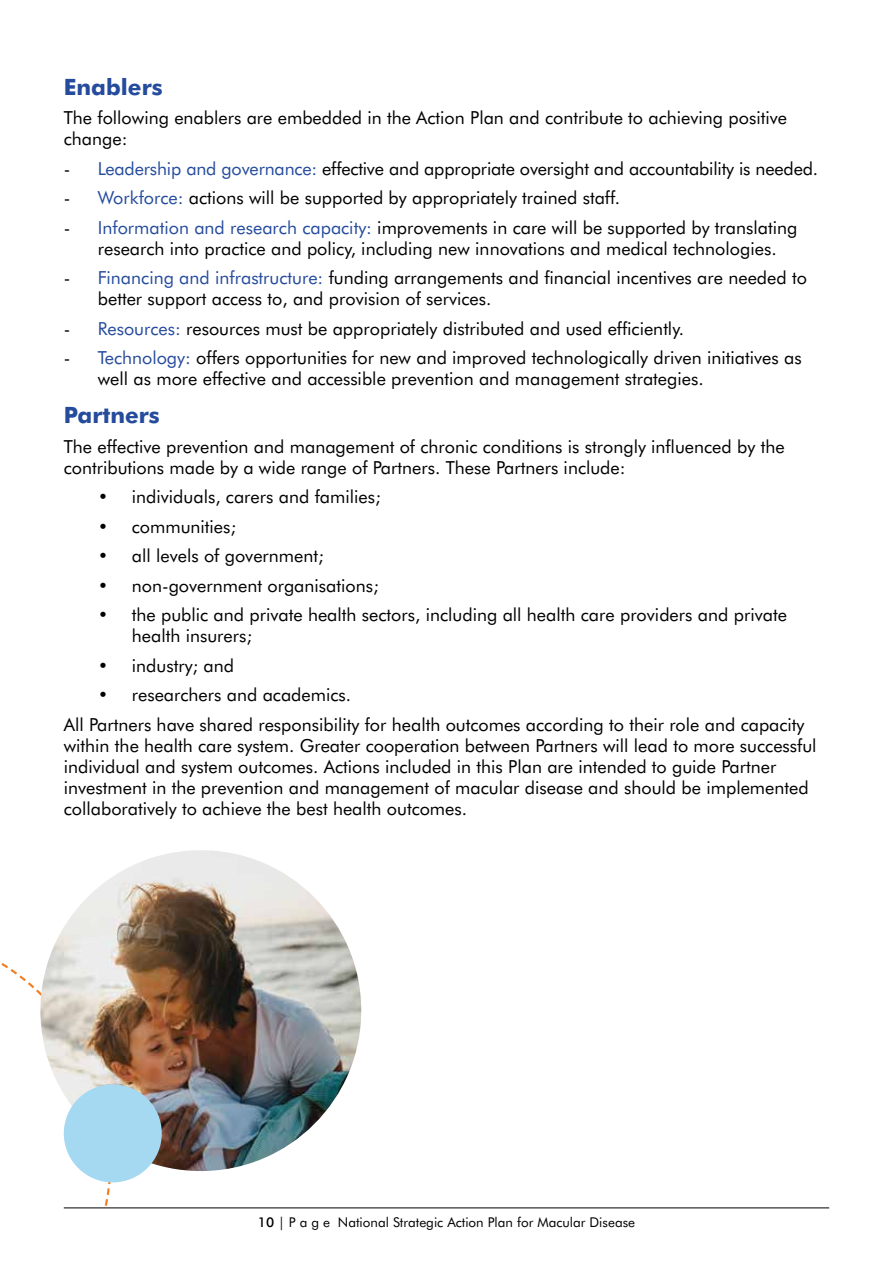
<style>
.page{position:relative;width:893px;height:1263px;background:#fff}
.page>*{position:absolute;margin:0;border:0;box-sizing:border-box;transform-origin:0 0}
.t1{font:700 22.5px "Futura BT";color:#254b9d}
.t2{font:18px/21px "Futura BT";color:#000}
.t3{font:13.5px "Futura BT";color:#000}
.s1{color:#254b9d}
.s2{font-weight:500}
</style>
<div class="page">
<svg style="left:1px;top:963px;width:112px;height:245px"></svg>
<hr style="left:64px;top:1207px;width:765px;height:1px;background:#000">
<img style="left:40px;top:850px;width:321px;height:321px;border-radius:160px">
<div style="left:64px;top:1084px;width:98px;height:98px;background:#a5d9f1;border-radius:50%"></div>
<p class="t1" style="left:64px;top:73px;width:100px">Enablers</p>
<p class="t2" style="left:64px;top:107px;width:725px">The following enablers are embedded in the Action Plan and contribute to achieving positive change:</p>
<p class="t2" style="left:64px;top:158px;width:756px">- <span class="s1">Leadership and governance:</span> effective and appropriate oversight and accountability is needed.</p>
<p class="t2" style="left:64px;top:187px;width:558px">- <span class="s1">Workforce:</span> actions will be supported by appropriately trained staff.</p>
<p class="t2" style="left:98px;top:217px;width:701px;text-indent:-34px">- <span class="s1">Information and research capacity:</span> improvements in care will be supported by translating research into practice and policy, including new innovations and medical technologies.</p>
<p class="t2" style="left:98px;top:267px;width:711px;text-indent:-34px">- <span class="s1">Financing and infrastructure:</span> funding arrangements and financial incentives are needed to better support access to, and provision of services.</p>
<p class="t2" style="left:64px;top:318px;width:622px">- <span class="s1">Resources:</span> resources must be appropriately distributed and used efficiently.</p>
<p class="t2" style="left:98px;top:347px;width:705px;text-indent:-34px">- <span class="s1">Technology:</span> offers opportunities for new and improved technologically driven initiatives as well as more effective and accessible prevention and management strategies.</p>
<p class="t1" style="left:64px;top:401px;width:98px">Partners</p>
<p class="t2" style="left:64px;top:436px;width:722px">The effective prevention and management of chronic conditions is strongly influenced by the contributions made by a wide range of Partners. These Partners include:</p>
<p class="t2" style="left:98px;top:486px;width:284px">• individuals, carers and families;</p>
<p class="t2" style="left:98px;top:516px;width:140px">• communities;</p>
<p class="t2" style="left:98px;top:545px;width:228px">• all levels of government;</p>
<p class="t2" style="left:98px;top:575px;width:282px">• non-government organisations;</p>
<p class="t2" style="left:132px;top:604px;width:657px;text-indent:-34px">• the public and private health sectors, including all health care providers and private health insurers;</p>
<p class="t2" style="left:98px;top:655px;width:138px">• industry; and</p>
<p class="t2" style="left:64px;top:680px;width:742px;line-height:29.5px;text-indent:34px">• researchers and academics.<br>All Partners have shared responsibility for health outcomes according to their role and capacity</p>
<p class="t2" style="left:64px;top:735px;width:754px">within the health care system. Greater cooperation between Partners will lead to more successful individual and system outcomes. Actions included in this Plan are intended to guide Partner investment in the prevention and management of macular disease and should be implemented collaboratively to achieve the best health outcomes.</p>
<p class="t3" style="left:258px;top:1213px;width:379px"><span class="s2">10</span> | P a g e National Strategic Action Plan for Macular Disease</p>
</div>
